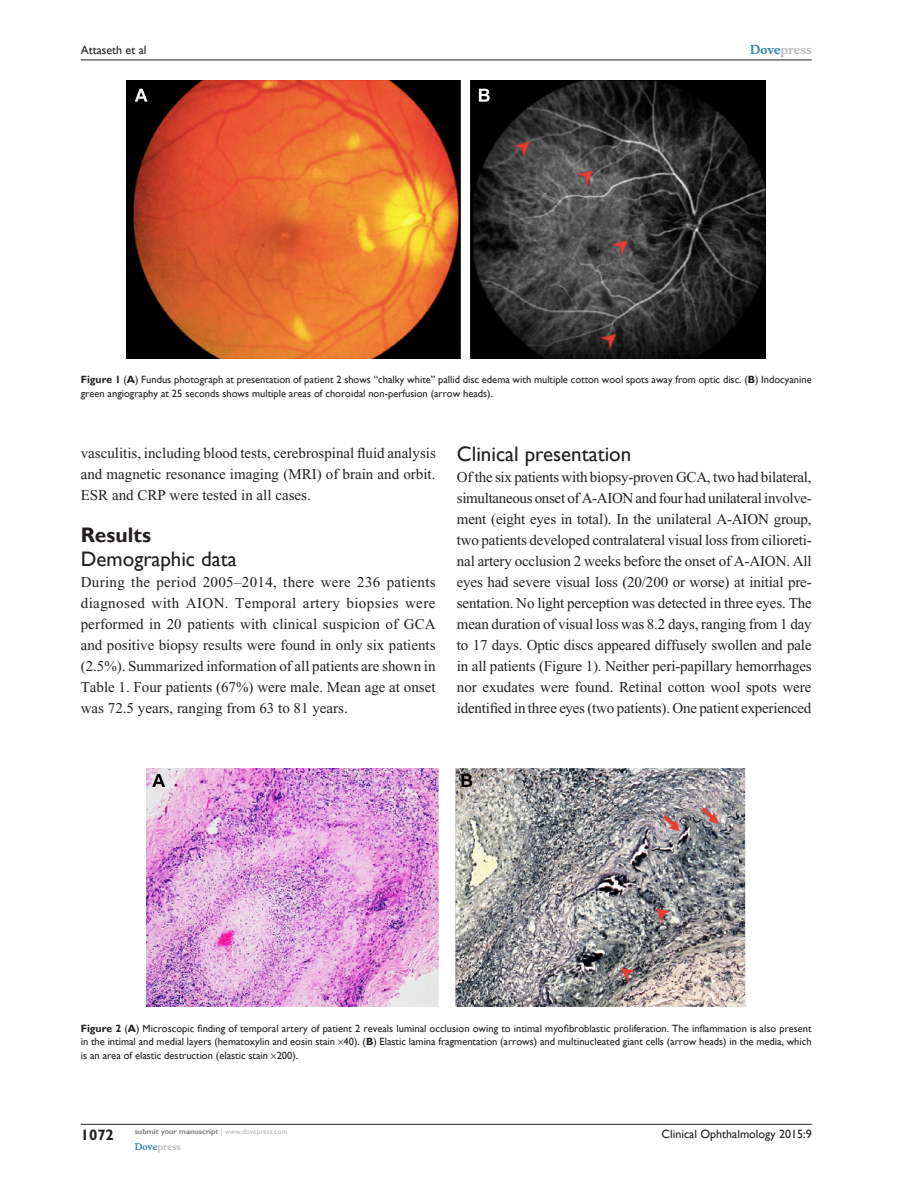
<style>
.page{position:relative;width:918px;height:1188px;background:#fff}
.page>*{position:absolute;margin:0;border:0;box-sizing:border-box;transform-origin:0 0}
.H2-after-H1{font:21px "Gill Sans";color:#231f20}
.H1-before-H2{font:700 21px "Gill Sans";color:#231f20}
.TxF{font:15px/21px "Times New Roman";color:#231f20;text-align:justify}
.RunFolio-V{font:700 15px "Gill Sans";color:#231f20}
.RunF-V{font:12px "Gill Sans";color:#231f20}
.RunH-V{font:12px "Gill Sans";color:#231f20}
.RunH-Brand-V{font:700 12px "Musee";color:#b8b9bc}
.FigC{font:10.5px/13.5px "Gill Sans";color:#231f20}
.RunF-Brand-V{font:700 9px "Musee";color:#b8b9bc}
.RunF-SubmityourMS-V{font:700 7.5px "Gill Sans";color:#808285}
.s1{color:#3485ae}
.s2{font-weight:700}
.s3{font-weight:400;color:#b8b9bc}
</style>
<div class="page">
<hr style="left:81px;top:1124px;width:731px;height:1px;background:#231f20">
<hr style="left:81px;top:60px;width:731px;height:1px;background:#231f20">
<img style="left:127px;top:81px;width:639px;height:277px">
<img style="left:147px;top:768px;width:599px;height:238px">
<p class="RunH-V" style="left:81px;top:43px;width:67px">Attaseth et al</p>
<p class="RunH-Brand-V" style="left:750px;top:43px;width:63px"><span class="s1">Dove</span>press</p>
<p class="FigC" style="left:81px;top:373px;width:732px"><span class="s2">Figure 1</span> (<span class="s2">A</span>) Fundus photograph at presentation of patient 2 shows “chalky white” pallid disc edema with multiple cotton wool spots away from optic disc. (<span class="s2">B</span>) Indocyanine green angiography at 25 seconds shows multiple areas of choroidal non-perfusion (arrow heads).</p>
<p class="TxF" style="left:81px;top:443px;width:357px">vasculitis, including blood tests, cerebrospinal fluid analysis and magnetic resonance imaging (MRI) of brain and orbit.<br>ESR and CRP were tested in all cases.</p>
<p class="H1-before-H2" style="left:81px;top:522px;width:72px">Results</p>
<p class="H2-after-H1" style="left:81px;top:547px;width:157px">Demographic data</p>
<p class="TxF" style="left:81px;top:571px;width:356px">During the period 2005–2014, there were 236 patients diagnosed with AION. Temporal artery biopsies were performed in 20 patients with clinical suspicion of GCA and positive biopsy results were found in only six patients (2.5%). Summarized information of all patients are shown in Table 1. Four patients (67%) were male. Mean age at onset was 72.5 years, ranging from 63 to 81 years.</p>
<h2 class="H2-after-H1" style="left:457px;top:442px;width:176px">Clinical presentation</h2>
<p class="TxF" style="left:457px;top:466px;width:356px">Of the six patients with biopsy-proven GCA, two had bilateral, simultaneous onset of A-AION and four had unilateral involve&shy;ment (eight eyes in total). In the unilateral A-AION group, two patients developed contralateral visual loss from cilioreti&shy;nal artery occlusion 2 weeks before the onset of A-AION. All eyes had severe visual loss (20/200 or worse) at initial pre&shy;sentation. No light perception was detected in three eyes. The mean duration of visual loss was 8.2 days, ranging from 1 day to 17 days. Optic discs appeared diffusely swollen and pale in all patients (Figure 1). Neither peri-papillary hemorrhages nor exudates were found. Retinal cotton wool spots were identified in three eyes (two patients). One patient experienced</p>
<p class="FigC" style="left:81px;top:1021px;width:732px;text-align:justify"><span class="s2">Figure 2</span> (<span class="s2">A</span>) Microscopic finding of temporal artery of patient 2 reveals luminal occlusion owing to intimal myofibroblastic proliferation. The inflammation is also present in the intimal and medial layers (hematoxylin and eosin stain 40). (<span class="s2">B</span>) Elastic lamina fragmentation (arrows) and multinucleated giant cells (arrow heads) in the media, which is an area of elastic destruction (elastic stain 200).</p>
<p class="RunFolio-V" style="left:81px;top:1126px;width:35px">1072</p>
<p class="RunF-SubmityourMS-V" style="left:135px;top:1127px;width:154px">submit your manuscript <span class="s3">| www.dovepress.com</span></p>
<p class="RunF-Brand-V" style="left:135px;top:1141px;width:48px"><span class="s1">Dove</span>press</p>
<p class="RunF-V" style="left:662px;top:1127px;width:152px">Clinical Ophthalmology 2015:9</p>
</div>
